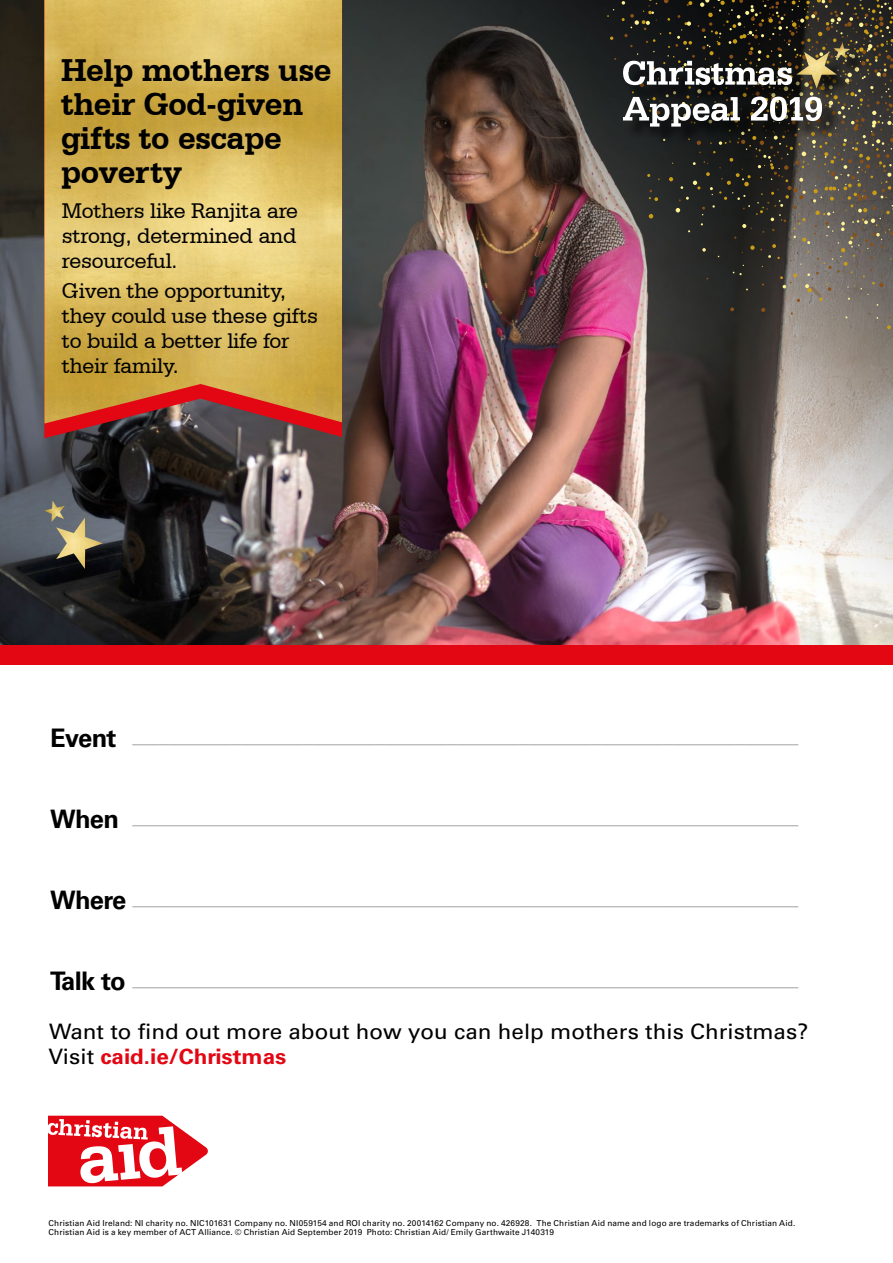
<style>
.page{position:relative;width:893px;height:1263px;background:#fff}
.page>*{position:absolute;margin:0;border:0;box-sizing:border-box;transform-origin:0 0}
.t1{font:700 33.3px/34.2px "Serifa BT";letter-spacing:-.01em;color:#000}
.t2{font:700 25.5px "Univers CA";letter-spacing:-.025em;color:#000}
.t3{font:22.35px/25px "Serifa BT";letter-spacing:-.01em;color:#000;text-align:justify}
.t4{font:21.3px/25.5px "Univers CA";color:#000;scale:1.05 1}
.t5{font:18px "Minion Pro";color:#9d9d9c}
.t6{font:8.25px/9.4px "Univers CA";letter-spacing:.015em;color:#000}
.s1{font-weight:700;color:#e30613}
</style>
<div class="page">
<svg style="left:48px;top:1116px;width:160px;height:70px"></svg>
<img style="left:0;top:0;width:893px;height:646px">
<svg style="left:44px;top:424px;width:298px;height:14px;background:#5e373a"></svg>
<img style="left:44px;top:0;width:298px;height:424px">
<div style="left:0;top:646px;width:893px;height:19px;background:#e30613"></div>
<img style="left:56px;top:518px;width:47px;height:51px">
<img style="left:44px;top:500px;width:21px;height:22px">
<svg style="left:607px;top:9px;width:7px;height:8px"></svg>
<svg style="left:887px;top:325px;width:4px;height:4px"></svg>
<svg style="left:622px;top:0;width:271px;height:319px;background:#49443d"></svg>
<h1 class="t1" style="left:61px;top:52px;width:272px">Help mothers use their God-given gifts to escape poverty</h1>
<p class="t3" style="left:62px;top:198px;width:238px">Mothers like Ranjita are strong, determined and resourceful.</p>
<p class="t3" style="left:62px;top:278px;width:258px;text-align:left">Given the opportunity, they could use these gifts to build a better life for their family.</p>
<h2 class="t2" style="left:50px;top:723px;width:68px">Event</h2>
<p class="t5" style="left:132px;top:726px;width:667px">__________________________________________________________________________</p>
<h2 class="t2" style="left:50px;top:804px;width:70px">When</h2>
<p class="t5" style="left:132px;top:807px;width:667px">__________________________________________________________________________</p>
<h2 class="t2" style="left:50px;top:885px;width:78px">Where</h2>
<p class="t5" style="left:132px;top:888px;width:667px">__________________________________________________________________________</p>
<h2 class="t2" style="left:50px;top:966px;width:77px">Talk to</h2>
<p class="t5" style="left:132px;top:969px;width:667px">__________________________________________________________________________</p>
<p class="t4" style="left:49px;top:1018px;width:725px">Want to find out more about how you can help mothers this Christmas?<br>Visit <span class="s1">caid.ie/Christmas</span></p>
<p class="t6" style="left:49px;top:1218px;width:748px">Christian Aid Ireland: NI charity no. NIC101631 Company no. NI059154 and ROI charity no. 20014162 Company no. 426928. The Christian Aid name and logo are trademarks of Christian Aid.<br>Christian Aid is a key member of ACT Alliance. © Christian Aid September 2019 Photo: Christian Aid/ Emily Garthwaite J140319</p>
</div>
